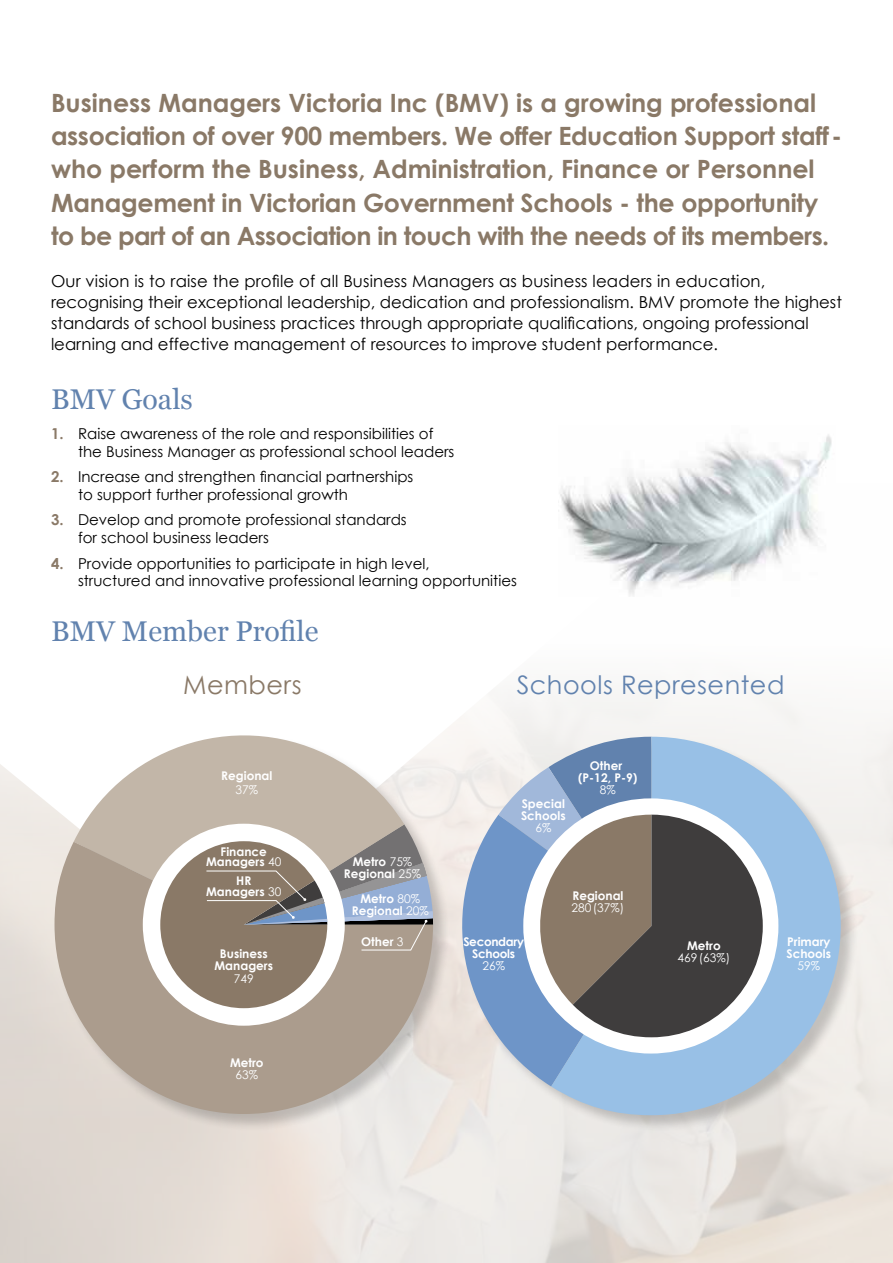
<style>
.page{position:relative;width:893px;height:1263px;background:#fff}
.page>*{position:absolute;margin:0;border:0;box-sizing:border-box;transform-origin:0 0}
.t1{font:28.5px "Georgia";color:#6182ae}
.t2{font:25.5px "Century Gothic";letter-spacing:.02em;color:#6182ae}
.t3{font:25.5px "Century Gothic";letter-spacing:.02em;color:#8a7967}
.t4{font:700 25.2px/33px "Century Gothic";letter-spacing:-.01em;color:#8a7967}
.t5{font:16.5px/21px "Century Gothic";color:#000}
.t6{font:15px/17.2px "Century Gothic";color:#000}
.t7{font:700 12px/12px "Century Gothic";color:#fff;text-align:center}
.t8{font:12px "Century Gothic";color:#fff}
.t9{font:700 12px/12px "Century Gothic";letter-spacing:-.025em;color:#fff;text-align:center}
.s1{font-weight:700;color:#8a7967}
.s2{font-weight:400}
</style>
<div class="page">
<img style="left:560px;top:434px;width:272px;height:162px">
<div style="left:54px;top:735px;width:397px;height:397px;background:#000;opacity:.2"></div>
<svg style="left:74px;top:735px;width:330px;height:107px;fill:#c2b6a8"></svg>
<svg style="left:55px;top:842px;width:378px;height:272px;background:#b9ada1"></svg>
<div style="left:143px;top:824px;width:202px;height:202px;background:#fff;border-radius:50%"></div>
<svg style="left:160px;top:824px;width:273px;height:184px;background:#a59c95"></svg>
<div style="left:462px;top:736px;width:396px;height:397px;background:#000;opacity:.2"></div>
<svg style="left:461px;top:815px;width:90px;height:271px;background:#a8bad3"></svg>
<svg style="left:551px;top:737px;width:290px;height:378px;background:#b2cbe3"></svg>
<div style="left:523px;top:798px;width:255px;height:255px;background:#fff;border-radius:50%"></div>
<svg style="left:498px;top:737px;width:265px;height:300px;background:#838b96"></svg>
<p class="t4" style="left:51px;top:86px;width:792px">Business Managers Victoria Inc (BMV) is a growing professional association of over 900 members. We offer Education Support staff&shy;who perform the Business, Administration, Finance or Personnel Management in Victorian Government Schools - the opportunity to be part of an Association in touch with the needs of its members.</p>
<p class="t5" style="left:51px;top:270px;width:792px">Our vision is to raise the profile of all Business Managers as business leaders in education, recognising their exceptional leadership, dedication and professionalism. BMV promote the highest standards of school business practices through appropriate qualifications, ongoing professional learning and effective management of resources to improve student performance.</p>
<h1 class="t1" style="left:51px;top:379px;width:143px">BMV Goals</h1>
<p class="t6" style="left:78px;top:425px;width:378px;text-indent:-27px"><span class="s1">1.</span> Raise awareness of the role and responsibilities of the Business Manager as professional school leaders</p>
<p class="t6" style="left:78px;top:468px;width:337px;text-indent:-27px"><span class="s1">2.</span> Increase and strengthen financial partnerships to support further professional growth</p>
<p class="t6" style="left:78px;top:511px;width:330px;text-indent:-27px"><span class="s1">3.</span> Develop and promote professional standards for school business leaders</p>
<p class="t6" style="left:78px;top:554px;width:440px;text-indent:-27px"><span class="s1">4.</span> Provide opportunities to participate in high level,<br>structured and innovative professional learning opportunities</p>
<h1 class="t1" style="left:51px;top:611px;width:269px">BMV Member Profile</h1>
<h2 class="t3" style="left:183px;top:670px;width:120px">Members</h2>
<h2 class="t2" style="left:517px;top:670px;width:269px">Schools Represented</h2>
<p class="t7" style="left:221px;top:770px;width:53px">Regional</p>
<p class="t8" style="left:236px;top:782px;width:24px">37%</p>
<p class="t7" style="left:206px;top:846px;width:77px;line-height:10.5px">Finance<br>Managers <span class="s2">40</span></p>
<p class="t7" style="left:206px;top:875px;width:77px;line-height:10.5px">HR<br>Managers <span class="s2">30</span></p>
<p class="t7" style="left:214px;top:947px;width:60px">Business<br>Managers</p>
<p class="t8" style="left:234px;top:971px;width:21px">749</p>
<p class="t7" style="left:230px;top:1056px;width:35px">Metro</p>
<p class="t8" style="left:236px;top:1067px;width:24px">63%</p>
<p class="t7" style="left:344px;top:855px;width:79px">Metro <span class="s2">75%<br></span>Regional <span class="s2">25%</span></p>
<p class="t7" style="left:352px;top:893px;width:79px">Metro <span class="s2">80%<br></span>Regional <span class="s2">20%</span></p>
<p class="t7" style="left:521px;top:797px;width:46px;text-align:left">Special<br>Schools</p>
<p class="t8" style="left:535px;top:820px;width:17px">6%</p>
<p class="t7" style="left:578px;top:759px;width:61px">Other (P-12, P-9)</p>
<p class="t8" style="left:600px;top:782px;width:17px">8%</p>
<p class="t7" style="left:572px;top:889px;width:53px">Regional</p>
<p class="t8" style="left:572px;top:900px;width:54px">280(37%)</p>
<p class="t9" style="left:463px;top:935px;width:62px">Secondary<br>Schools</p>
<p class="t8" style="left:482px;top:958px;width:24px">26%</p>
<p class="t7" style="left:361px;top:936px;width:44px">Other <span class="s2">3</span></p>
<p class="t7" style="left:687px;top:939px;width:35px">Metro</p>
<p class="t8" style="left:678px;top:950px;width:54px">469(63%)</p>
<p class="t7" style="left:786px;top:935px;width:46px;text-align:left">Primary<br>Schools</p>
<p class="t8" style="left:797px;top:958px;width:24px">59%</p>
</div>
